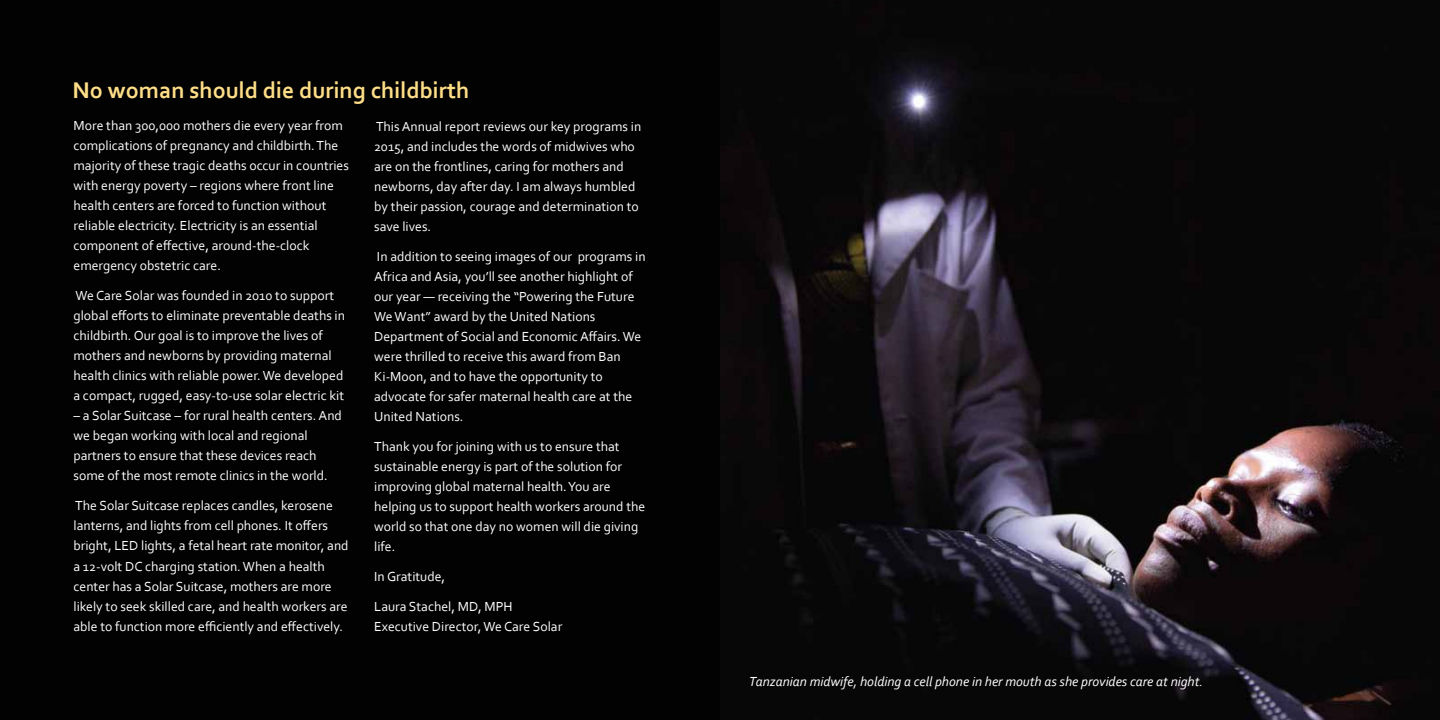
<style>
.page{position:relative;width:1440px;height:720px;background:#fff}
.page>*{position:absolute;margin:0;border:0;box-sizing:border-box;transform-origin:0 0}
.t1{font:700 23.75px "Corbel";color:#ffde88}
.t2{font:13.75px/20px "Corbel";color:#fff}
.t3{font:italic 13.75px "Corbel";color:#fff}
</style>
<div class="page">
<div style="left:0;top:0;width:725px;height:720px;background:#030202"></div>
<img style="left:720px;top:0;width:720px;height:720px">
<h1 class="t1" style="left:73px;top:76px;width:398px">No woman should die during childbirth</h1>
<p class="t2" style="left:374px;top:116px;width:269px">This Annual report reviews our key programs in 2015, and includes the words of midwives who are on the frontlines, caring for mothers and newborns, day after day. I am always humbled by their passion, courage and determination to save lives.</p>
<p class="t2" style="left:374px;top:246px;width:273px">In addition to seeing images of our programs in Africa and Asia, you’ll see another highlight of our year — receiving the “Powering the Future We Want” award by the United Nations Department of Social and Economic Affairs. We were thrilled to receive this award from Ban Ki-Moon, and to have the opportunity to advocate for safer maternal health care at the United Nations.</p>
<p class="t2" style="left:374px;top:436px;width:273px">Thank you for joining with us to ensure that sustainable energy is part of the solution for improving global maternal health. You are helping us to support health workers around the world so that one day no women will die giving life.</p>
<p class="t2" style="left:374px;top:561px;width:140px;line-height:30px">In Gratitude,<br>Laura Stachel, MD, MPH</p>
<p class="t2" style="left:374px;top:616px;width:190px">Executive Director, We Care Solar</p>
<p class="t2" style="left:73px;top:115px;width:277px">More than 300,000 mothers die every year from complications of pregnancy and childbirth. The majority of these tragic deaths occur in countries with energy poverty – regions where front line health centers are forced to function without reliable electricity. Electricity is an essential component of effective, around-the-clock emergency obstetric care.</p>
<p class="t2" style="left:73px;top:286px;width:273px">We Care Solar was founded in 2010 to support global efforts to eliminate preventable deaths in childbirth. Our goal is to improve the lives of mothers and newborns by providing maternal health clinics with reliable power. We developed a compact, rugged, easy-to-use solar electric kit</p>
<p class="t2" style="left:73px;top:406px;width:270px">– a Solar Suitcase – for rural health centers. And we began working with local and regional partners to ensure that these devices reach some of the most remote clinics in the world.</p>
<p class="t2" style="left:73px;top:496px;width:277px">The Solar Suitcase replaces candles, kerosene lanterns, and lights from cell phones. It offers bright, LED lights, a fetal heart rate monitor, and a 12-volt DC charging station. When a health center has a Solar Suitcase, mothers are more likely to seek skilled care, and health workers are able to function more efficiently and effectively.</p>
<p class="t3" style="left:749px;top:673px;width:455px">Tanzanian midwife, holding a cell phone in her mouth as she provides care at night.</p>
</div>
